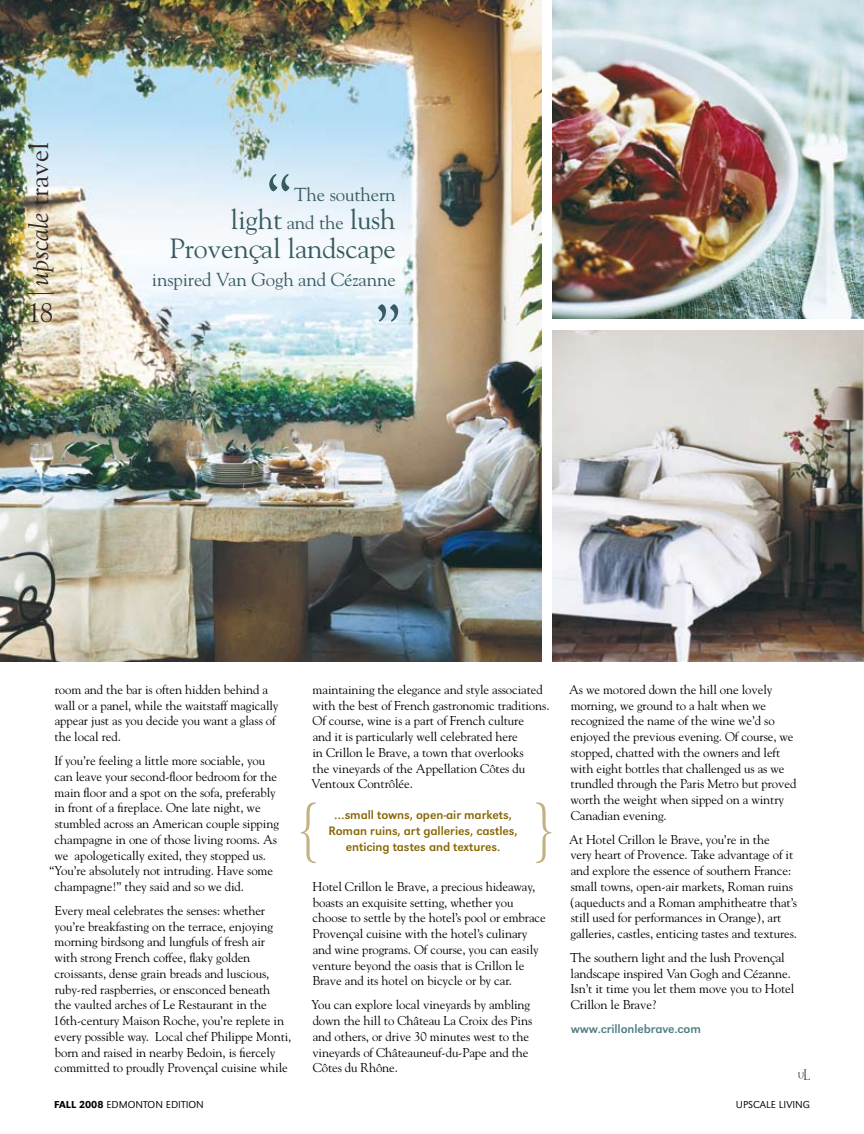
<style>
.page{position:relative;width:864px;height:1134px;background:#fff}
.page>*{position:absolute;margin:0;border:0;box-sizing:border-box;transform-origin:0 0}
.t1{font:63.75px "Goudy Std";color:#375b60}
.t2{font:27.75px/28.5px "Goudy Std";letter-spacing:-.005em;color:#375b60;text-align:right}
.t3{font:italic 27px "Goudy Std";color:#322825}
.t4{font:27px "Goudy Std";color:#322825}
.t5{font:18.75px "Goudy Std";letter-spacing:-.005em;color:#375b60}
.t6{font:12.75px/15.8px "Goudy Std";letter-spacing:-.01em;color:#000}
.t7{font:12.75px/15.8px "URW Grotesk T";letter-spacing:-.005em;color:#876500;text-align:center}
.t8{font:12.75px "URW Grotesk T";letter-spacing:-.01em;color:#4f7c83}
.t9{font:10.5px "URW Grotesk T Ligh";color:#000}
.s1{font-style:normal}
.s2{font-size:18.75px}
.s3{font-family:"URW Grotesk T";font-weight:500}
</style>
<div class="page">
<img style="left:0;top:0;width:541px;height:662px">
<svg style="left:27px;top:293px;width:27px;height:1px"></svg>
<img style="left:552px;top:0;width:312px;height:319px">
<img style="left:552px;top:330px;width:312px;height:331px">
<svg style="left:798px;top:1069px;width:12px;height:11px"></svg>
<svg style="left:301px;top:802px;width:15px;height:61px"></svg>
<svg style="left:536px;top:802px;width:15px;height:61px"></svg>
<h3 class="t3" style="left:22px;top:286px;width:145px;rotate:-90deg">upscale <span class="s1">travel</span></h3>
<h3 class="t4" style="left:28px;top:296px;width:27px">18</h3>
<h1 class="t1" style="left:267px;top:157px;width:26px">“</h1>
<h3 class="t5" style="left:294px;top:183px;width:103px">The southern</h3>
<h2 class="t2" style="left:169px;top:205px;width:228px">light <span class="s2">and the</span> lush<br>Provençal landscape</h2>
<h3 class="t5" style="left:152px;top:268px;width:245px">inspired Van Gogh and Cézanne</h3>
<h1 class="t1" style="left:376px;top:287px;width:26px">”</h1>
<p class="t6" style="left:54px;top:682px;width:226px">room and the bar is often hidden behind a wall or a panel, while the waitstaff magically appear just as you decide you want a glass of the local red.</p>
<p class="t6" style="left:54px;top:753px;width:212px">If you’re feeling a little more sociable, you</p>
<p class="t6" style="left:55px;top:768px;width:224px">can leave your second-floor bedroom for the</p>
<p class="t6" style="left:55px;top:784px;width:223px">main floor and a spot on the sofa, preferably</p>
<p class="t6" style="left:55px;top:800px;width:208px">in front of a fireplace. One late night, we</p>
<p class="t6" style="left:55px;top:816px;width:226px">stumbled across an American couple sipping</p>
<p class="t6" style="left:55px;top:831px;width:224px">champagne in one of those living rooms. As</p>
<p class="t6" style="left:54px;top:847px;width:213px">we apologetically exited, they stopped us.</p>
<p class="t6" style="left:50px;top:863px;width:225px">“You’re absolutely not intruding. Have some</p>
<p class="t6" style="left:55px;top:879px;width:191px">champagne!” they said and so we did.</p>
<p class="t6" style="left:53px;top:902px;width:240px">Every meal celebrates the senses: whether you’re breakfasting on the terrace, enjoying morning birdsong and lungfuls of fresh air<br>with strong French coffee, flaky golden croissants, dense grain breads and luscious, ruby-red raspberries, or ensconced beneath<br>the vaulted arches of Le Restaurant in the 16th-century Maison Roche, you’re replete in every possible way. Local chef Philippe Monti, born and raised in nearby Bedoin, is fiercely committed to proudly Provençal cuisine while</p>
<p class="t6" style="left:312px;top:681px;width:240px">maintaining the elegance and style associated with the best of French gastronomic traditions.<br>Of course, wine is a part of French culture<br>and it is particularly well celebrated here<br>in Crillon le Brave, a town that overlooks<br>the vineyards of the Appellation Côtes du Ventoux Contrôlée.</p>
<p class="t7" style="left:328px;top:807px;width:191px">…small towns, open-air markets,<br>Roman ruins, art galleries, castles, enticing tastes and textures.</p>
<p class="t6" style="left:312px;top:879px;width:235px">Hotel Crillon le Brave, a precious hideaway, boasts an exquisite setting, whether you choose to settle by the hotel’s pool or embrace Provençal cuisine with the hotel’s culinary and wine programs. Of course, you can easily venture beyond the oasis that is Crillon le Brave and its hotel on bicycle or by car.</p>
<p class="t6" style="left:312px;top:997px;width:222px">You can explore local vineyards by ambling down the hill to Château La Croix des Pins and others, or drive 30 minutes west to the vineyards of Châteauneuf-du-Pape and the Côtes du Rhône.</p>
<p class="t6" style="left:569px;top:681px;width:229px">As we motored down the hill one lovely morning, we ground to a halt when we recognized the name of the wine we’d so enjoyed the previous evening. Of course, we stopped, chatted with the owners and left with eight bottles that challenged us as we trundled through the Paris Metro but proved worth the weight when sipped on a wintry Canadian evening.</p>
<p class="t6" style="left:569px;top:831px;width:230px">At Hotel Crillon le Brave, you’re in the<br>very heart of Provence. Take advantage of it and explore the essence of southern France: small towns, open-air markets, Roman ruins (aqueducts and a Roman amphitheatre that’s still used for performances in Orange), art galleries, castles, enticing tastes and textures.</p>
<p class="t6" style="left:570px;top:950px;width:226px">The southern light and the lush Provençal landscape inspired Van Gogh and Cézanne.<br>Isn’t it time you let them move you to Hotel Crillon le Brave?</p>
<p class="t8" style="left:571px;top:1022px;width:132px">www.crillonlebrave.com</p>
<p class="t9" style="left:54px;top:1099px;width:151px"><span class="s3">fall 2008</span> EDMONTON EDITION</p>
<p class="t9" style="left:736px;top:1099px;width:76px">UPSCALE LIVING</p>
</div>
